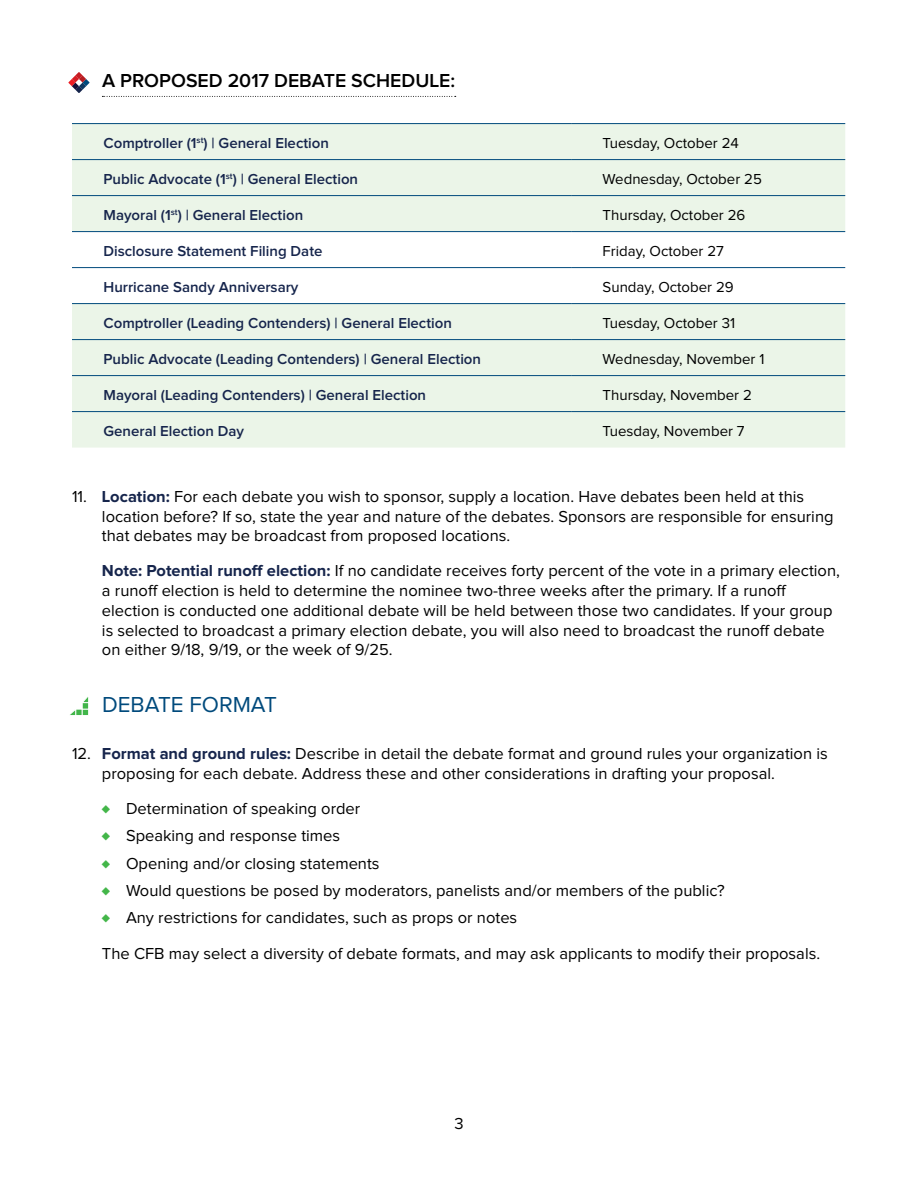
<style>
.page{position:relative;width:918px;height:1188px;background:#fff}
.page>*{position:absolute;margin:0;border:0;box-sizing:border-box;transform-origin:0 0}
.t1{font:22.5px "Proxima Nova";color:#004a7c}
.t2{font:600 19.5px "Proxima Nova";color:#000}
.t3{font:16.5px/19.8px "Proxima Nova";color:#000}
.t4{font:600 15px "Proxima Nova";color:#16254c}
.t5{font:15px "Proxima Nova";color:#000}
.s1{font-weight:700;color:#16254c}
.s2{color:#43b649}
</style>
<div class="page">
<svg style="left:102px;top:96px;width:354px;height:1px"></svg>
<svg style="left:72px;top:124px;width:773px;height:324px;fill:#ebf5e8"></svg>
<hr style="left:72px;top:123px;width:499px;height:1px;background:#004a7c">
<hr style="left:571px;top:123px;width:274px;height:1px;background:#004a7c">
<hr style="left:72px;top:159px;width:499px;height:1px;background:#004a7c">
<hr style="left:571px;top:159px;width:274px;height:1px;background:#004a7c">
<hr style="left:72px;top:195px;width:499px;height:1px;background:#004a7c">
<hr style="left:571px;top:195px;width:274px;height:1px;background:#004a7c">
<hr style="left:72px;top:231px;width:499px;height:1px;background:#004a7c">
<hr style="left:571px;top:231px;width:274px;height:1px;background:#004a7c">
<hr style="left:72px;top:267px;width:499px;height:1px;background:#004a7c">
<hr style="left:571px;top:267px;width:274px;height:1px;background:#004a7c">
<hr style="left:72px;top:303px;width:499px;height:1px;background:#004a7c">
<hr style="left:571px;top:303px;width:274px;height:1px;background:#004a7c">
<hr style="left:72px;top:339px;width:499px;height:1px;background:#004a7c">
<hr style="left:571px;top:339px;width:274px;height:1px;background:#004a7c">
<hr style="left:72px;top:375px;width:499px;height:1px;background:#004a7c">
<hr style="left:571px;top:375px;width:274px;height:1px;background:#004a7c">
<hr style="left:72px;top:411px;width:499px;height:1px;background:#004a7c">
<hr style="left:571px;top:411px;width:274px;height:1px;background:#004a7c">
<svg style="left:68px;top:72px;width:22px;height:21px"></svg>
<div style="left:76px;top:709px;width:6px;height:7px;background:#41b549"></div>
<div style="left:76px;top:709px;width:6px;height:7px;border:1px solid #fff"></div>
<svg style="left:82px;top:709px;width:7px;height:6px"></svg>
<div style="left:82px;top:703px;width:7px;height:6px;background:#41b549"></div>
<div style="left:82px;top:702px;width:7px;height:7px;border:1px solid #fff"></div>
<svg style="left:82px;top:697px;width:7px;height:6px"></svg>
<svg style="left:70px;top:710px;width:6px;height:5px"></svg>
<p class="t2" style="left:102px;top:70px;width:355px">A PROPOSED 2017 Debate SCHEDULE:</p>
<p class="t4" style="left:104px;top:134px;width:227px">Comptroller (1<sup>st</sup>) | General Election</p>
<p class="t5" style="left:603px;top:134px;width:138px">Tuesday, October 24</p>
<p class="t4" style="left:104px;top:170px;width:256px">Public Advocate (1<sup>st</sup>) | General Election</p>
<p class="t5" style="left:603px;top:170px;width:161px">Wednesday, October 25</p>
<p class="t4" style="left:103px;top:206px;width:201px">Mayoral (1<sup>st</sup>) | General Election</p>
<p class="t5" style="left:603px;top:206px;width:144px">Thursday, October 26</p>
<p class="t4" style="left:104px;top:242px;width:220px">Disclosure Statement Filing Date</p>
<p class="t5" style="left:603px;top:242px;width:123px">Friday, October 27</p>
<p class="t4" style="left:104px;top:278px;width:197px">Hurricane Sandy Anniversary</p>
<p class="t5" style="left:603px;top:278px;width:133px">Sunday, October 29</p>
<p class="t4" style="left:104px;top:314px;width:350px">Comptroller (Leading Contenders) | General Election</p>
<p class="t5" style="left:603px;top:314px;width:134px">Tuesday, October 31</p>
<p class="t4" style="left:104px;top:350px;width:379px">Public Advocate (Leading Contenders) | General Election</p>
<p class="t5" style="left:603px;top:350px;width:163px">Wednesday, November 1</p>
<p class="t4" style="left:104px;top:386px;width:324px">Mayoral (Leading Contenders) | General Election</p>
<p class="t5" style="left:603px;top:386px;width:151px">Thursday, November 2</p>
<p class="t4" style="left:104px;top:422px;width:142px">General Election Day</p>
<p class="t5" style="left:603px;top:422px;width:144px">Tuesday, November 7</p>
<p class="t3" style="left:102px;top:487px;width:733px;text-indent:-30px">11. <span class="s1">Location:</span> For each debate you wish to sponsor, supply a location. Have debates been held at this location before? If so, state the year and nature of the debates. Sponsors are responsible for ensuring that debates may be broadcast from proposed locations.</p>
<p class="t3" style="left:102px;top:561px;width:739px"><span class="s1">Note: Potential runoff election:</span> If no candidate receives forty percent of the vote in a primary election, a runoff election is held to determine the nominee two-three weeks after the primary. If a runoff election is conducted one additional debate will be held between those two candidates. If your group is selected to broadcast a primary election debate, you will also need to broadcast the runoff debate on either 9/18, 9/19, or the week of 9/25.</p>
<h1 class="t1" style="left:102px;top:692px;width:177px">DEBATE FORMAT</h1>
<p class="t3" style="left:102px;top:744px;width:727px;text-indent:-30px">12. <span class="s1">Format and ground rules:</span> Describe in detail the debate format and ground rules your organization is proposing for each debate. Address these and other considerations in drafting your proposal.</p>
<p class="t3" style="left:102px;top:795px;width:624px;line-height:27.3px"><span class="s2">♦</span> Determination of speaking order<br><span class="s2">♦</span> Speaking and response times<br><span class="s2">♦</span> Opening and/or closing statements<br><span class="s2">♦</span> Would questions be posed by moderators, panelists and/or members of the public? <span class="s2">♦</span> Any restrictions for candidates, such as props or notes</p>
<p class="t3" style="left:102px;top:944px;width:720px">The CFB may select a diversity of debate formats, and may ask applicants to modify their proposals.</p>
<p class="t3" style="left:454px;top:1114px;width:11px">3</p>
</div>
